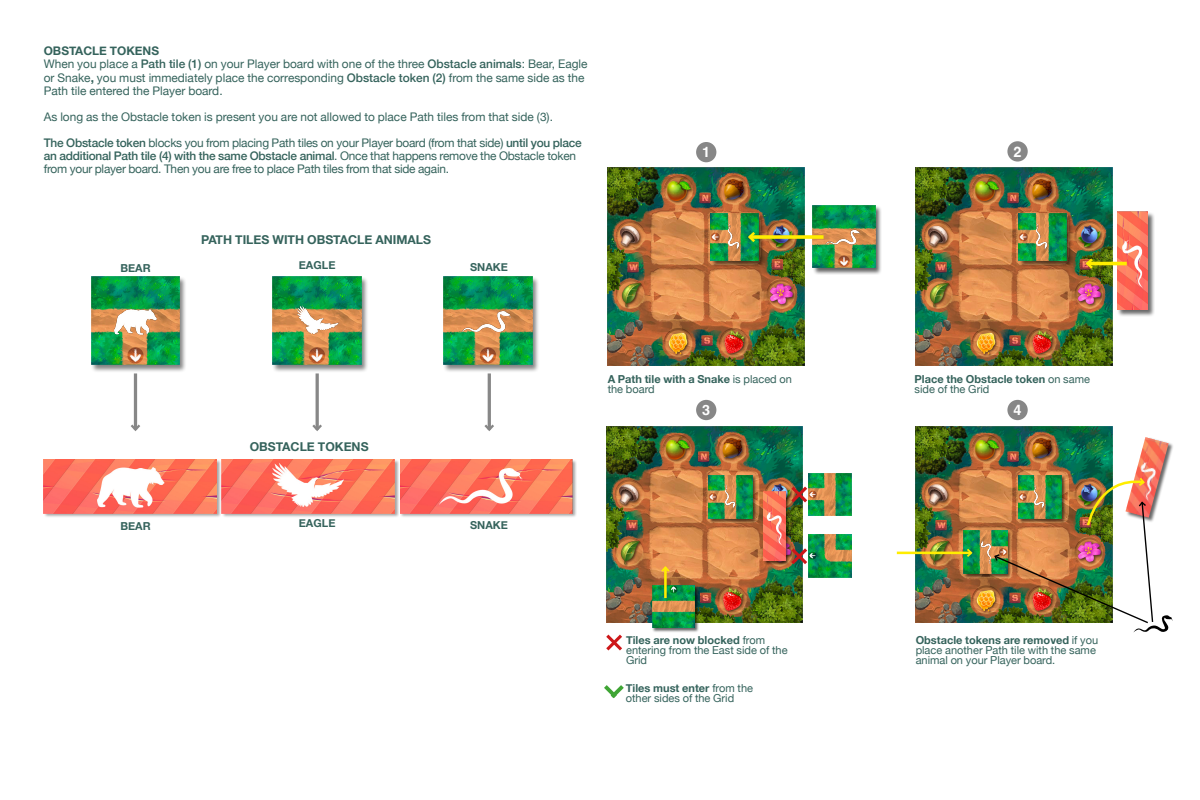
<style>
.page{position:relative;width:1200px;height:800px;background:#fff}
.page>*{position:absolute;margin:0;border:0;box-sizing:border-box;transform-origin:0 0}
.t1{font:700 14.44px "Helvetica";color:#fff}
.t2{font:700 12.25px "Helvetica Neue";color:#35635c}
.t3{font:11.88px/13.1px "Helvetica Neue";color:#35635c}
.t4{font:11.88px/13.1px "Helvetica Neue";letter-spacing:-.02em;color:#35635c}
.t5{font:11px/10.3px "Helvetica Neue";color:#35635c}
.t6{font:700 11px/10.3px "Helvetica Neue";color:#35635c}
.s1{font-weight:700}
.s2{font-weight:500}
.s3{font-weight:400}
</style>
<div class="page">
<img style="left:606px;top:426px;width:197px;height:197px">
<img style="left:916px;top:426px;width:196px;height:197px">
<img style="left:607px;top:167px;width:198px;height:198px">
<img style="left:915px;top:167px;width:198px;height:198px">
<img style="left:809px;top:473px;width:42px;height:43px">
<div style="left:711px;top:213px;width:54px;height:55px;background:#000;opacity:.61"></div>
<img style="left:710px;top:213px;width:47px;height:48px">
<div style="left:1018px;top:213px;width:55px;height:55px;background:#000;opacity:.61"></div>
<img style="left:1065px;top:213px;width:1px;height:48px">
<img style="left:1018px;top:213px;width:47px;height:48px">
<div style="left:709px;top:475px;width:48px;height:48px;background:#000;opacity:.59"></div>
<img style="left:751px;top:475px;width:1px;height:44px">
<img style="left:708px;top:475px;width:43px;height:44px">
<img style="left:1018px;top:475px;width:43px;height:1px">
<div style="left:964px;top:531px;width:48px;height:48px;background:#000;opacity:.59"></div>
<img style="left:964px;top:531px;width:1px;height:43px">
<img style="left:965px;top:531px;width:28px;height:43px">
<div style="left:812px;top:205px;width:70px;height:70px;background:#000;opacity:.61"></div>
<img style="left:813px;top:206px;width:62px;height:63px">
<div style="left:443px;top:276px;width:97px;height:97px;background:#000;opacity:.49"></div>
<img style="left:444px;top:276px;width:88px;height:2px">
<img style="left:444px;top:278px;width:88px;height:88px">
<div style="left:272px;top:276px;width:97px;height:97px;background:#000;opacity:.49"></div>
<img style="left:273px;top:276px;width:88px;height:2px">
<img style="left:273px;top:278px;width:88px;height:88px">
<div style="left:90px;top:276px;width:97px;height:97px;background:#000;opacity:.49"></div>
<img style="left:91px;top:276px;width:89px;height:2px">
<img style="left:91px;top:278px;width:89px;height:88px">
<svg style="left:788px;top:483px;width:23px;height:23px"></svg>
<svg style="left:788px;top:545px;width:21px;height:23px"></svg>
<svg style="left:606px;top:634px;width:16px;height:17px"></svg>
<img style="left:809px;top:535px;width:42px;height:42px">
<div style="left:652px;top:585px;width:47px;height:47px;background:#000;opacity:.6"></div>
<img style="left:652px;top:585px;width:42px;height:42px">
<svg style="left:604px;top:685px;width:20px;height:14px"></svg>
<hr style="left:664px;top:567px;width:3px;height:31px;background:#ffed00">
<svg style="left:659px;top:565px;width:12px;height:9px"></svg>
<hr style="left:897px;top:552px;width:74px;height:2px;background:#ffed00">
<svg style="left:965px;top:547px;width:9px;height:12px"></svg>
<svg style="left:758px;top:235px;width:66px;height:4px"></svg>
<svg style="left:746px;top:229px;width:12px;height:16px"></svg>
<hr style="left:488px;top:373px;width:3px;height:57px;background:#878787">
<svg style="left:484px;top:422px;width:10px;height:9px"></svg>
<hr style="left:316px;top:373px;width:3px;height:57px;background:#878787">
<svg style="left:312px;top:422px;width:10px;height:9px"></svg>
<hr style="left:134px;top:373px;width:3px;height:57px;background:#878787">
<svg style="left:131px;top:422px;width:9px;height:9px"></svg>
<div style="left:43px;top:459px;width:178px;height:59px;background:#000;opacity:.36"></div>
<img style="left:44px;top:460px;width:172px;height:53px">
<div style="left:222px;top:459px;width:177px;height:59px;background:#000;opacity:.36"></div>
<img style="left:222px;top:460px;width:172px;height:53px">
<div style="left:400px;top:459px;width:177px;height:59px;background:#000;opacity:.36"></div>
<img style="left:400px;top:460px;width:172px;height:53px">
<div style="left:763px;top:491px;width:27px;height:74px;background:#000;opacity:.59"></div>
<img style="left:763px;top:491px;width:22px;height:69px">
<div style="left:1125px;top:437px;width:49px;height:86px;background:#000;opacity:.59"></div>
<img style="left:1126px;top:437px;width:43px;height:39px">
<div style="left:1117px;top:212px;width:38px;height:105px;background:#000;opacity:.59"></div>
<img style="left:1117px;top:212px;width:31px;height:98px">
<hr style="left:1087px;top:262px;width:40px;height:3px;background:#ffed00">
<svg style="left:1084px;top:256px;width:12px;height:15px"></svg>
<div style="left:696px;top:142px;width:20px;height:20px;background:#878787;border-radius:50%"></div>
<div style="left:696px;top:400px;width:20px;height:20px;background:#878787;border-radius:50%"></div>
<div style="left:1007px;top:141px;width:21px;height:21px;background:#878787;border-radius:50%"></div>
<div style="left:1007px;top:400px;width:21px;height:20px;background:#878787;border-radius:50%"></div>
<img style="left:993px;top:476px;width:180px;height:157px">
<p class="t3" style="left:44px;top:45px;width:545px"><span class="s1">OBSTACLE TOKENS<br></span>When you place a <span class="s2">Path tile (1)</span> on your Player board with one of the three <span class="s2">Obstacle animals</span>: Bear, Eagle or Snake<span class="s1">,</span> you must immediately place the corresponding <span class="s2">Obstacle token (2)</span> from the same side as the Path tile entered the Player board.</p>
<p class="t3" style="left:44px;top:111px;width:511px">As long as the Obstacle token is present you are not allowed to place Path tiles from that side (3).</p>
<p class="t4" style="left:44px;top:137px;width:540px"><span class="s2">The Obstacle token</span> blocks you from placing Path tiles on your Player board (from that side) <span class="s2">until you place an additional Path tile (4) with the same Obstacle animal</span>. Once that happens remove the Obstacle token from your player board. Then you are free to place Path tiles from that side again.</p>
<p class="t6" style="left:120px;top:263px;width:32px">BEAR</p>
<p class="t2" style="left:201px;top:230px;width:231px">PATH TILES WITH OBSTACLE ANIMALS</p>
<p class="t6" style="left:299px;top:260px;width:38px">EAGLE</p>
<p class="t6" style="left:470px;top:262px;width:39px">SNAKE</p>
<p class="t1" style="left:702px;top:143px;width:10px">1</p>
<p class="t6" style="left:120px;top:521px;width:32px">BEAR</p>
<p class="t2" style="left:250px;top:437px;width:120px">OBSTACLE TOKENS</p>
<p class="t6" style="left:299px;top:518px;width:38px">EAGLE</p>
<p class="t6" style="left:470px;top:520px;width:39px">SNAKE</p>
<p class="t6" style="left:608px;top:374px;width:186px">A Path tile with a Snake <span class="s3">is placed on the board</span></p>
<p class="t1" style="left:702px;top:401px;width:10px">3</p>
<p class="t1" style="left:1014px;top:143px;width:10px">2</p>
<p class="t6" style="left:915px;top:374px;width:177px">Place the Obstacle token <span class="s3">on same side of the Grid</span></p>
<p class="t1" style="left:1014px;top:401px;width:10px">4</p>
<p class="t5" style="left:626px;top:635px;width:163px"><span class="s1">Tiles are now blocked</span> from entering from the East side of the<br>Grid</p>
<p class="t5" style="left:916px;top:635px;width:184px"><span class="s1">Obstacle tokens are removed</span> if you place another Path tile with the same animal on your Player board.</p>
<p class="t5" style="left:626px;top:683px;width:129px"><span class="s1">Tiles must enter</span> from the other sides of the Grid</p>
</div>
